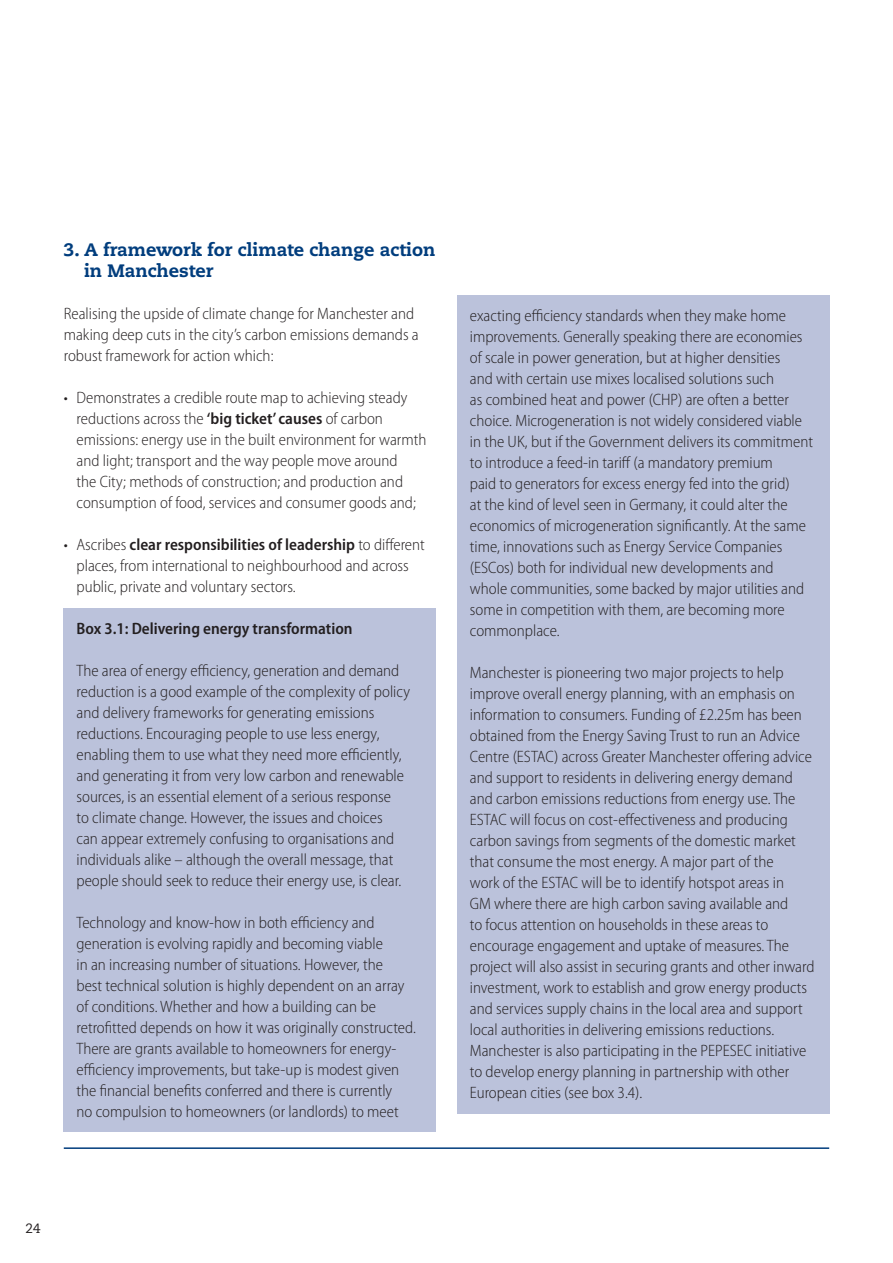
<style>
.page{position:relative;width:893px;height:1263px;background:#fff}
.page>*{position:absolute;margin:0;border:0;box-sizing:border-box;transform-origin:0 0}
.t1{font:800 18px/21px "Caecilia LT Std";color:#013d7d}
.t2{font:300 semi-condensed 16.5px/21px "Myriad Pro";color:#231f20}
.t3{font:600 semi-condensed 16.5px "Myriad Pro";color:#231f20}
.t4{font:13.5px "Caecilia LT Std";color:#231f20}
.s1{font-weight:600}
</style>
<div class="page">
<hr style="left:64px;top:1147px;width:765px;height:2px;background:#013d7d">
<div style="left:457px;top:296px;width:372px;height:818px;background:#bbc2db"></div>
<div style="left:64px;top:608px;width:372px;height:523px;background:#bbc2db"></div>
<p class="t1" style="left:84px;top:239px;width:353px;text-indent:-20px">3. A framework for climate change action in Manchester</p>
<p class="t2" style="left:64px;top:304px;width:356px">Realising the upside of climate change for Manchester and making deep cuts in the city’s carbon emissions demands a robust framework for action which:</p>
<p class="t2" style="left:77px;top:388px;width:351px;text-indent:-13px">• Demonstrates a credible route map to achieving steady reductions across the <span class="s1">‘big ticket’ causes</span> of carbon emissions: energy use in the built environment for warmth and light; transport and the way people move around<br>the City; methods of construction; and production and consumption of food, services and consumer goods and;</p>
<p class="t2" style="left:77px;top:535px;width:350px;text-indent:-13px">• Ascribes <span class="s1">clear responsibilities of leadership</span> to different places, from international to neighbourhood and across public, private and voluntary sectors.</p>
<p class="t3" style="left:77px;top:620px;width:278px">Box 3.1: Delivering energy transformation</p>
<p class="t2" style="left:77px;top:661px;width:335px">The area of energy efficiency, generation and demand reduction is a good example of the complexity of policy and delivery frameworks for generating emissions reductions. Encouraging people to use less energy, enabling them to use what they need more efficiently, and generating it from very low carbon and renewable sources, is an essential element of a serious response<br>to climate change. However, the issues and choices<br>can appear extremely confusing to organisations and individuals alike – although the overall message, that people should seek to reduce their energy use, is clear.</p>
<p class="t2" style="left:77px;top:913px;width:341px">Technology and know-how in both efficiency and generation is evolving rapidly and becoming viable<br>in an increasing number of situations. However, the<br>best technical solution is highly dependent on an array of conditions. Whether and how a building can be retrofitted depends on how it was originally constructed.<br>There are grants available to homeowners for energy&shy;efficiency improvements, but take-up is modest given the financial benefits conferred and there is currently<br>no compulsion to homeowners (or landlords) to meet</p>
<p class="t2" style="left:470px;top:305px;width:345px">exacting efficiency standards when they make home improvements. Generally speaking there are economies of scale in power generation, but at higher densities<br>and with certain use mixes localised solutions such<br>as combined heat and power (CHP) are often a better choice. Microgeneration is not widely considered viable in the UK, but if the Government delivers its commitment to introduce a feed-in tariff (a mandatory premium<br>paid to generators for excess energy fed into the grid)<br>at the kind of level seen in Germany, it could alter the economics of microgeneration significantly. At the same time, innovations such as Energy Service Companies (ESCos) both for individual new developments and whole communities, some backed by major utilities and some in competition with them, are becoming more commonplace.</p>
<p class="t2" style="left:470px;top:662px;width:346px">Manchester is pioneering two major projects to help improve overall energy planning, with an emphasis on information to consumers. Funding of £2.25m has been obtained from the Energy Saving Trust to run an Advice Centre (ESTAC) across Greater Manchester offering advice and support to residents in delivering energy demand and carbon emissions reductions from energy use. The ESTAC will focus on cost-effectiveness and producing carbon savings from segments of the domestic market that consume the most energy. A major part of the<br>work of the ESTAC will be to identify hotspot areas in<br>GM where there are high carbon saving available and<br>to focus attention on households in these areas to encourage engagement and uptake of measures. The project will also assist in securing grants and other inward investment, work to establish and grow energy products and services supply chains in the local area and support local authorities in delivering emissions reductions.<br>Manchester is also participating in the PEPESEC initiative to develop energy planning in partnership with other European cities (see box 3.4).</p>
<p class="t4" style="left:26px;top:1220px;width:17px">24</p>
</div>
